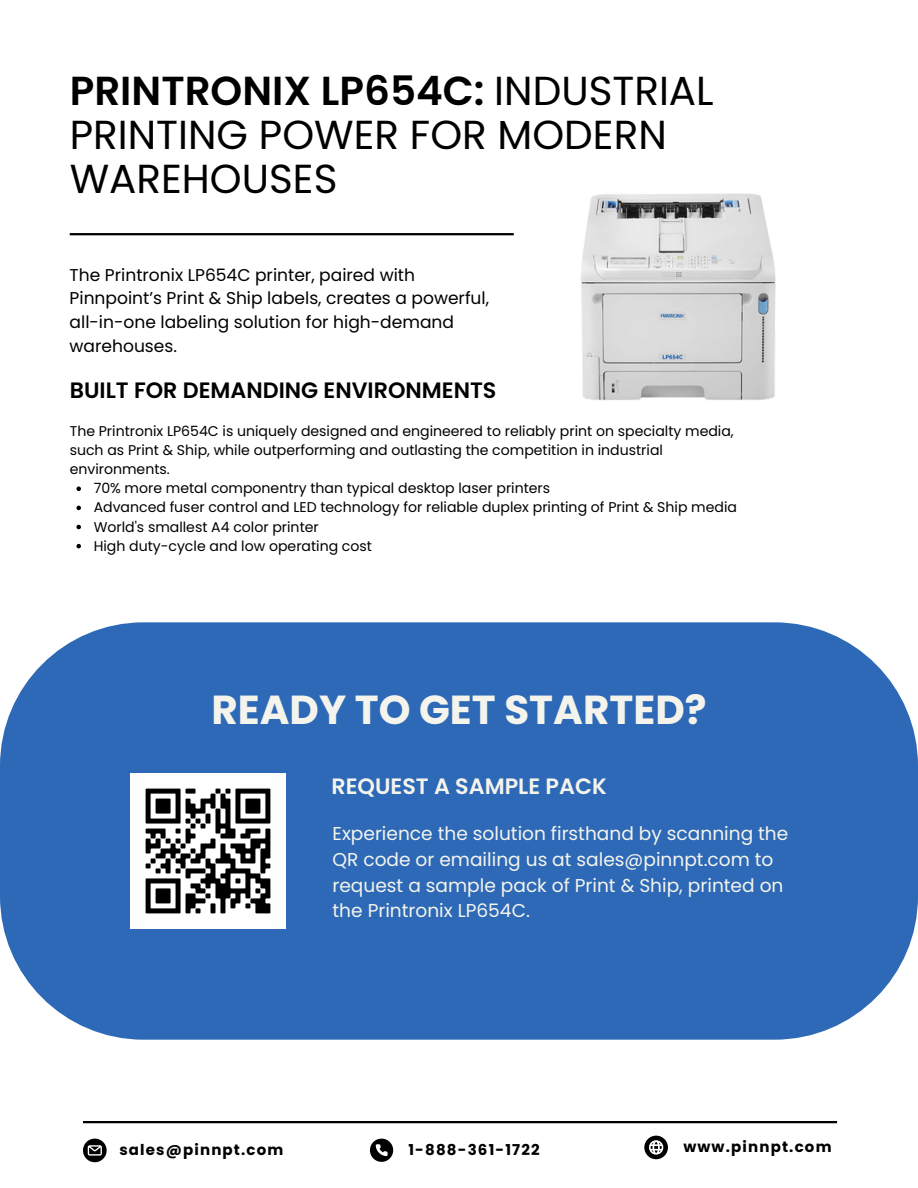
<style>
.page{position:relative;width:918px;height:1188px;background:#fff}
.page>*{position:absolute;margin:0;border:0;box-sizing:border-box;transform-origin:0 0}
.t1{font:40.5px/43.8px "Poppins";color:#000}
.t2{font:700 40.5px "Poppins";color:#f4f4ed}
.t3{font:600 22.2px "Poppins";color:#000}
.t4{font:600 22.2px "Poppins";color:#f4f4ed}
.t5{font:18.6px/25.8px "Poppins";color:#f4f4ed}
.t6{font:17.1px/23.7px "Poppins";color:#000}
.t7{font:700 15px "Poppins";letter-spacing:.08em;color:#000}
.t8{font:14.1px/19.2px "Poppins";color:#000}
.s1{font-weight:600}
</style>
<div class="page">
<hr style="left:70px;top:233px;width:444px;height:2px;background:#000">
<img style="left:581px;top:193px;width:195px;height:208px">
<div style="left:0;top:622px;width:918px;height:418px;background:#2d69b6;border-radius:143px"></div>
<hr style="left:83px;top:1121px;width:754px;height:2px;background:#000">
<svg style="left:644px;top:1136px;width:24px;height:23px"></svg>
<svg style="left:370px;top:1139px;width:23px;height:23px"></svg>
<svg style="left:83px;top:1139px;width:24px;height:23px"></svg>
<img style="left:130px;top:774px;width:156px;height:155px">
<svg style="left:76px;top:487px;width:5px;height:4px"></svg>
<svg style="left:76px;top:506px;width:5px;height:4px"></svg>
<svg style="left:76px;top:525px;width:5px;height:4px"></svg>
<svg style="left:76px;top:544px;width:5px;height:4px"></svg>
<h4 class="t1" style="left:70px;top:69px;width:646px"><span class="s1">PRINTRONIX LP654C:</span> INDUSTRIAL<br>PRINTING POWER FOR MODERN<br>WAREHOUSES</h4>
<p class="t6" style="left:70px;top:263px;width:421px">The Printronix LP654C printer, paired with Pinnpoint’s Print &amp; Ship labels, creates a powerful, all-in-one labeling solution for high-demand warehouses.</p>
<h3 class="t3" style="left:70px;top:374px;width:428px">BUILT FOR DEMANDING ENVIRONMENTS</h3>
<p class="t8" style="left:70px;top:421px;width:666px">The Printronix LP654C is uniquely designed and engineered to reliably print on specialty media, such as Print &amp; Ship, while outperforming and outlasting the competition in industrial environments.</p>
<p class="t8" style="left:94px;top:479px;width:458px">70% more metal componentry than typical desktop laser printers</p>
<p class="t8" style="left:94px;top:498px;width:645px">Advanced fuser control and LED technology for reliable duplex printing of Print &amp; Ship media</p>
<p class="t8" style="left:94px;top:517px;width:227px">World's smallest A4 color printer</p>
<h1 class="t8" style="left:94px;top:536px;width:280px">High duty-cycle and low operating cost</h1>
<h2 class="t2" style="left:211px;top:681px;width:497px">READY TO GET STARTED?</h2>
<p class="t4" style="left:332px;top:771px;width:277px">REQUEST A SAMPLE PACK</p>
<p class="t5" style="left:333px;top:820px;width:457px">Experience the solution firsthand by scanning the QR code or emailing us at sales@pinnpt.com to request a sample pack of Print &amp; Ship, printed on the Printronix LP654C.</p>
<h4 class="t7" style="left:119px;top:1139px;width:166px">sales@pinnpt.com</h4>
<p class="t7" style="left:409px;top:1139px;width:133px">1-888-361-1722</p>
<h3 class="t7" style="left:683px;top:1136px;width:150px">www.pinnpt.com</h3>
</div>
